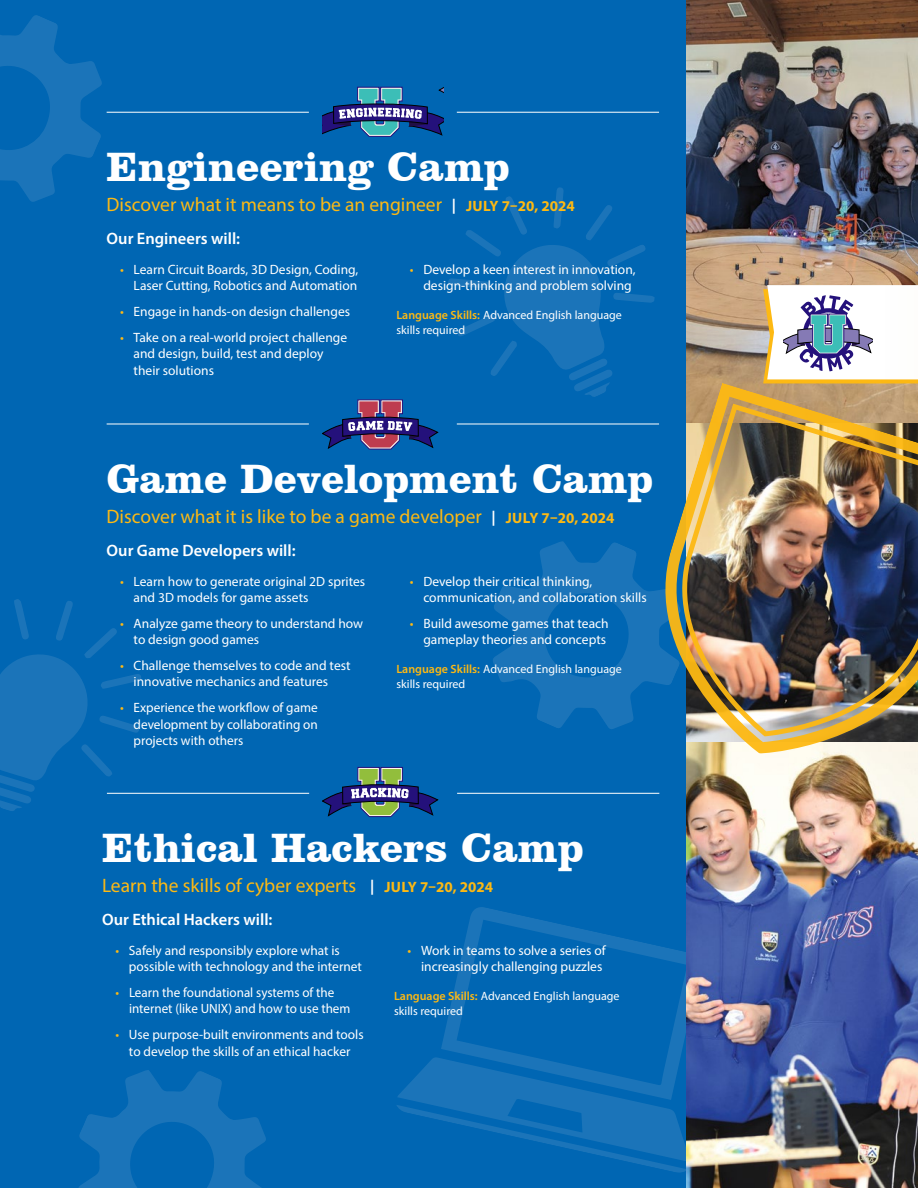
<style>
.page{position:relative;width:918px;height:1188px;background:#0066b3}
.page>*{position:absolute;margin:0;border:0;box-sizing:border-box;transform-origin:0 0}
.t1{font:700 42px "Clarendon BT";color:#fff}
.t2{font:19.5px "Myriad Pro";color:#fdb913}
.t3{font:600 16.5px "Myriad Pro";color:#fff}
.t4{font:13.5px/16.2px "Myriad Pro";color:#fff}
.t5{font:12px/15px "Myriad Pro";color:#fff}
.s1{font-weight:700;font-size:15px;color:#fff}
.s2{font-weight:700;font-size:15px}
.s3{color:#fdb913}
.s4{font-weight:600;color:#fdb913}
</style>
<div class="page">
<svg style="left:441px;top:906px;width:246px;height:151px"></svg>
<svg style="left:397px;top:1057px;width:290px;height:116px"></svg>
<svg style="left:0;top:599px;width:142px;height:212px"></svg>
<svg style="left:448px;top:187px;width:207px;height:210px"></svg>
<svg style="left:493px;top:541px;width:145px;height:188px"></svg>
<svg style="left:0;top:15px;width:102px;height:187px"></svg>
<svg style="left:79px;top:1070px;width:187px;height:118px"></svg>
<img style="left:687px;top:753px;width:231px;height:435px">
<img style="left:687px;top:0;width:231px;height:383px">
<svg style="left:703px;top:285px;width:215px;height:98px;background:#ccc5be"></svg>
<svg style="left:322px;top:767px;width:116px;height:50px"></svg>
<hr style="left:107px;top:793px;width:202px;height:1px;background:#fff">
<hr style="left:457px;top:793px;width:202px;height:1px;background:#fff">
<hr style="left:107px;top:424px;width:202px;height:1px;background:#fff">
<hr style="left:457px;top:424px;width:202px;height:1px;background:#fff">
<svg style="left:322px;top:399px;width:116px;height:51px"></svg>
<hr style="left:107px;top:112px;width:202px;height:1px;background:#fff">
<hr style="left:457px;top:112px;width:202px;height:1px;background:#fff">
<svg style="left:322px;top:86px;width:122px;height:51px"></svg>
<svg style="left:638px;top:383px;width:280px;height:370px"></svg>
<img style="left:675px;top:404px;width:243px;height:332px">
<h1 class="t1" style="left:107px;top:141px;width:405px">Engineering Camp</h1>
<h2 class="t2" style="left:107px;top:193px;width:470px">Discover what it means to be an engineer <span class="s1">|</span> <span class="s2">JULY 7–20, 2024</span></h2>
<p class="t3" style="left:107px;top:228px;width:135px">Our Engineers will:</p>
<p class="t4" style="left:120px;top:261px;width:240px;text-align:right"><span class="s3">•</span> Learn Circuit Boards, 3D Design, Coding,<br>Laser Cutting, Robotics and Automation</p>
<p class="t4" style="left:120px;top:303px;width:232px"><span class="s3">•</span> Engage in hands-on design challenges</p>
<p class="t4" style="left:134px;top:329px;width:215px;text-indent:-14px"><span class="s3">•</span> Take on a real-world project challenge and design, build, test and deploy their solutions</p>
<p class="t4" style="left:410px;top:261px;width:227px;text-align:right"><span class="s3">•</span> Develop a keen interest in innovation, design-thinking and problem solving</p>
<p class="t5" style="left:396px;top:307px;width:227px"><span class="s4">Language Skills:</span> Advanced English language skills required</p>
<h1 class="t1" style="left:107px;top:453px;width:548px">Game Development Camp</h1>
<h2 class="t2" style="left:107px;top:505px;width:509px">Discover what it is like to be a game developer <span class="s1">|</span> <span class="s2">JULY 7–20, 2024</span></h2>
<p class="t3" style="left:107px;top:540px;width:191px">Our Game Developers will:</p>
<p class="t4" style="left:134px;top:573px;width:233px;text-indent:-14px"><span class="s3">•</span> Learn how to generate original 2D sprites and 3D models for game assets</p>
<p class="t4" style="left:134px;top:615px;width:231px;text-indent:-14px"><span class="s3">•</span> Analyze game theory to understand how to design good games</p>
<p class="t4" style="left:134px;top:657px;width:218px;text-indent:-14px"><span class="s3">•</span> Challenge themselves to code and test innovative mechanics and features</p>
<p class="t4" style="left:134px;top:699px;width:186px;text-align:justify;text-indent:-13px"><span class="s3">•</span> Experience the workflow of game development by collaborating on projects with others</p>
<p class="t4" style="left:423px;top:573px;width:225px;text-indent:-14px"><span class="s3">•</span> Develop their critical thinking, communication, and collaboration skills</p>
<p class="t4" style="left:410px;top:615px;width:200px;text-align:right"><span class="s3">•</span> Build awesome games that teach gameplay theories and concepts</p>
<p class="t5" style="left:396px;top:661px;width:227px"><span class="s4">Language Skills:</span> Advanced English language skills required</p>
<h1 class="t1" style="left:102px;top:822px;width:483px">Ethical Hackers Camp</h1>
<h2 class="t2" style="left:102px;top:874px;width:393px">Learn the skills of cyber experts <span class="s1">|</span> <span class="s2">JULY 7–20, 2024</span></h2>
<p class="t3" style="left:102px;top:909px;width:172px">Our Ethical Hackers will:</p>
<p class="t4" style="left:129px;top:942px;width:234px;text-indent:-13px"><span class="s3">•</span> Safely and responsibly explore what is possible with technology and the internet</p>
<p class="t4" style="left:129px;top:984px;width:223px;text-indent:-14px"><span class="s3">•</span> Learn the foundational systems of the internet (like UNIX) and how to use them</p>
<p class="t4" style="left:116px;top:1027px;width:250px;text-align:center"><span class="s3">•</span> Use purpose-built environments and tools to develop the skills of an ethical hacker</p>
<p class="t4" style="left:408px;top:942px;width:200px;text-align:right"><span class="s3">•</span> Work in teams to solve a series of increasingly challenging puzzles</p>
<p class="t5" style="left:394px;top:988px;width:227px"><span class="s4">Language Skills:</span> Advanced English language skills required</p>
</div>
